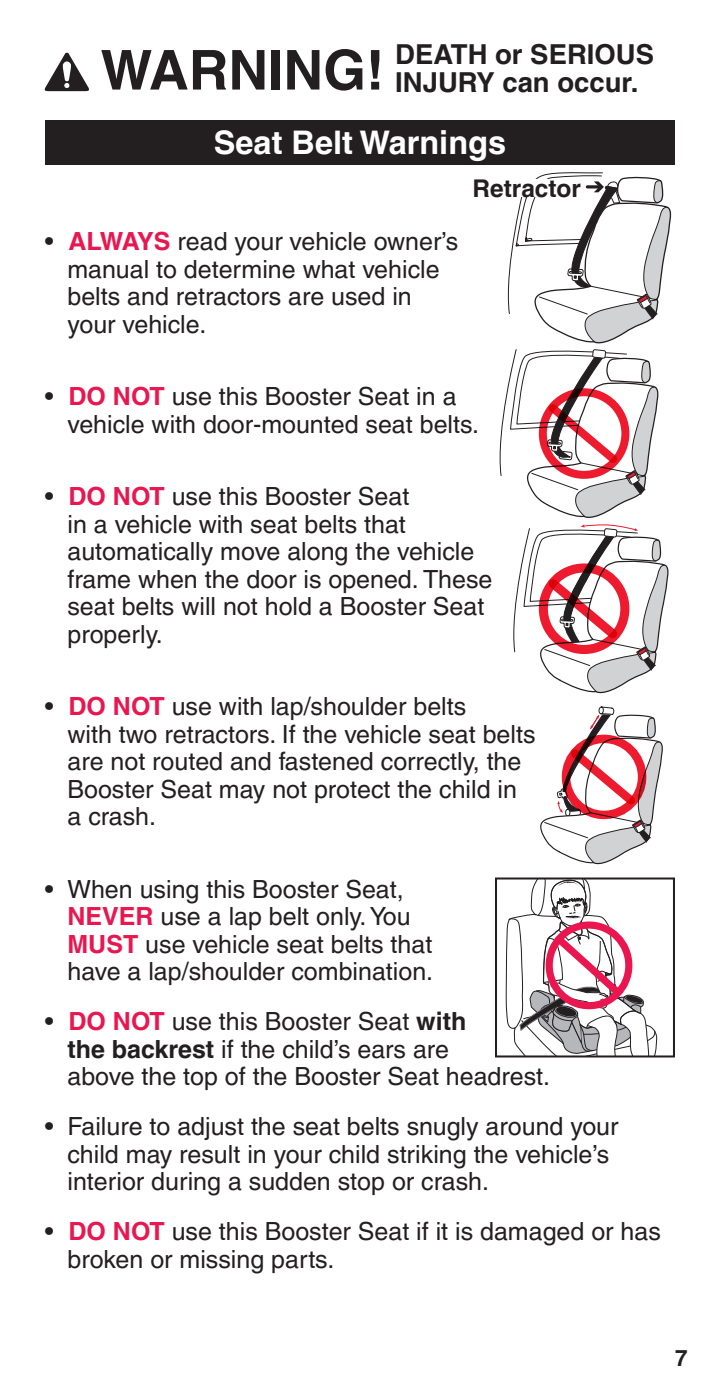
<style>
.page{position:relative;width:720px;height:1395px;background:#fff}
.page>*{position:absolute;margin:0;border:0;box-sizing:border-box;transform-origin:0 0}
.Warning{font:700 55px "Helvetica LT Pro";color:#231f20}
.Heading_in_Document{font:700 32.5px "Helvetica LT Pro";color:#fff}
.Warning_Heading{font:700 27.5px/27.5px "Helvetica LT Pro";color:#231f20}
.t1{font:25px/27.5px "Helvetica LT Pro";color:#231f20}
.Warning_Heading-2{font:700 24.5px "Helvetica LT Pro";color:#231f20}
.t2{font:700 22.5px "Helvetica LT Pro";color:#231f20}
.s1{font-weight:700;color:#e9164f}
.s2{font-weight:700}
</style>
<div class="page">
<svg style="left:44px;top:53px;width:45px;height:38px"></svg>
<div style="left:45px;top:120px;width:630px;height:45px;background:#231f20"></div>
<svg style="left:500px;top:349px;width:158px;height:169px"></svg>
<svg style="left:508px;top:172px;width:163px;height:171px"></svg>
<div style="left:472px;top:180px;width:109px;height:17px;background:#fff"></div>
<svg style="left:513px;top:524px;width:156px;height:169px"></svg>
<svg style="left:541px;top:707px;width:122px;height:157px"></svg>
<svg style="left:506px;top:880px;width:152px;height:175px"></svg>
<div style="left:495px;top:877px;width:180px;height:181px;border:2px solid #231f20"></div>
<p class="Warning" style="left:100px;top:37px;width:285px">WARNING!</p>
<p class="Warning_Heading" style="left:395px;top:41px;width:260px">DEATH or SERIOUS<br>INJURY can occur.</p>
<p class="Heading_in_Document" style="left:214px;top:123px;width:294px">Seat Belt Warnings</p>
<p class="Warning_Heading-2" style="left:472px;top:174px;width:110px">Retractor</p>
<p class="t1" style="left:67px;top:228px;width:392px;text-indent:-22px">• <span class="s1">ALWAYS</span> read your vehicle owner’s manual to determine what vehicle belts and retractors are used in your vehicle.</p>
<p class="t1" style="left:67px;top:383px;width:413px;text-indent:-22px">• <span class="s1">DO NOT</span> use this Booster Seat in a vehicle with door-mounted seat belts.</p>
<p class="t1" style="left:67px;top:483px;width:426px;text-indent:-22px">• <span class="s1">DO NOT</span> use this Booster Seat<br>in a vehicle with seat belts that automatically move along the vehicle frame when the door is opened. These seat belts will not hold a Booster Seat properly.</p>
<p class="t1" style="left:67px;top:693px;width:470px;text-indent:-22px">• <span class="s1">DO NOT</span> use with lap/shoulder belts<br>with two retractors. If the vehicle seat belts are not routed and fastened correctly, the Booster Seat may not protect the child in a crash.</p>
<p class="t1" style="left:67px;top:875px;width:367px;text-indent:-22px">• When using this Booster Seat,<br><span class="s1">NEVER</span> use a lap belt only. You<br><span class="s1">MUST</span> use vehicle seat belts that have a lap/shoulder combination.</p>
<p class="t1" style="left:67px;top:1008px;width:484px;text-indent:-22px">• <span class="s1">DO NOT</span> use this Booster Seat <span class="s2">with<br>the backrest</span> if the child’s ears are<br>above the top of the Booster Seat headrest.</p>
<p class="t1" style="left:67px;top:1113px;width:553px;text-indent:-22px">• Failure to adjust the seat belts snugly around your child may result in your child striking the vehicle’s interior during a sudden stop or crash.</p>
<p class="t1" style="left:67px;top:1218px;width:595px;text-indent:-22px">• <span class="s1">DO NOT</span> use this Booster Seat if it is damaged or has broken or missing parts.</p>
<p class="t2" style="left:675px;top:1345px;width:14px">7</p>
</div>
